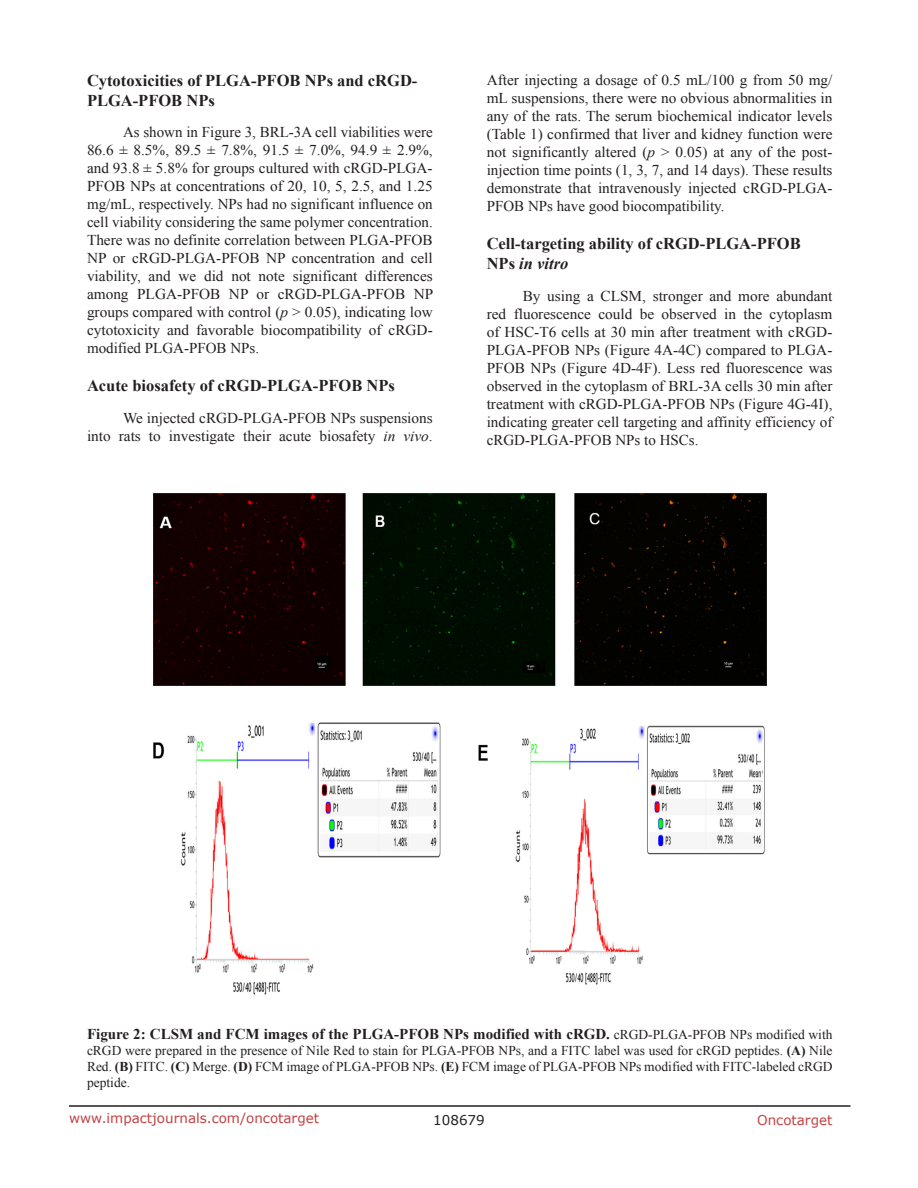
<style>
.page{position:relative;width:918px;height:1188px;background:#fff}
.page>*{position:absolute;margin:0;border:0;box-sizing:border-box;transform-origin:0 0}
.SubHeading{font:700 16.5px/19.8px "Times New Roman";color:#231f20}
.BodyText{font:15px/18px "Times New Roman";color:#231f20;text-align:justify}
.figuretext{font:700 15px "Times New Roman";color:#231f20}
.figuretext-2{font:13.5px/16.2px "Times New Roman";color:#231f20;text-align:justify}
.t1{font:13.5px "Verdana";color:#c24141}
.t2{font:13.5px "Verdana";color:#231f20}
.s1{font-style:italic}
.s2{font-weight:400;font-size:13.5px}
.s3{font-weight:700}
</style>
<div class="page">
<hr style="left:69px;top:1105px;width:781px;height:2px;background:#231f20">
<img style="left:153px;top:493px;width:614px;height:502px">
<p class="SubHeading" style="left:87px;top:70px;width:332px">Cytotoxicities of PLGA-PFOB NPs and cRGD-<br>PLGA-PFOB NPs</p>
<p class="BodyText" style="left:87px;top:123px;width:348px;text-indent:36px">As shown in Figure 3, BRL-3A cell viabilities were 86.6 ± 8.5%, 89.5 ± 7.8%, 91.5 ± 7.0%, 94.9 ± 2.9%, and 93.8 ± 5.8% for groups cultured with cRGD-PLGA-PFOB NPs at concentrations of 20, 10, 5, 2.5, and 1.25 mg/mL, respectively. NPs had no significant influence on cell viability considering the same polymer concentration.<br>There was no definite correlation between PLGA-PFOB NP or cRGD-PLGA-PFOB NP concentration and cell viability, and we did not note significant differences among PLGA-PFOB NP or cRGD-PLGA-PFOB NP groups compared with control (<span class="s1">p</span> &gt; 0.05), indicating low cytotoxicity and favorable biocompatibility of cRGD&shy;modified PLGA-PFOB NPs.</p>
<p class="SubHeading" style="left:87px;top:375px;width:309px">Acute biosafety of cRGD-PLGA-PFOB NPs</p>
<p class="BodyText" style="left:87px;top:409px;width:347px;text-align:right">We injected cRGD-PLGA-PFOB NPs suspensions<br>into rats to investigate their acute biosafety <span class="s1">in vivo</span>.</p>
<p class="BodyText" style="left:487px;top:71px;width:347px">After injecting a dosage of 0.5 mL/100 g from 50 mg/ mL suspensions, there were no obvious abnormalities in any of the rats. The serum biochemical indicator levels (Table 1) confirmed that liver and kidney function were not significantly altered (<span class="s1">p</span> &gt; 0.05) at any of the post&shy;injection time points (1, 3, 7, and 14 days). These results demonstrate that intravenously injected cRGD-PLGA-PFOB NPs have good biocompatibility.</p>
<p class="SubHeading" style="left:487px;top:233px;width:315px">Cell-targeting ability of cRGD-PLGA-PFOB<br>NPs <span class="s1">in vitro</span></p>
<p class="BodyText" style="left:487px;top:286px;width:347px;text-indent:36px">By using a CLSM, stronger and more abundant red fluorescence could be observed in the cytoplasm of HSC-T6 cells at 30 min after treatment with cRGD-PLGA-PFOB NPs (Figure 4A-4C) compared to PLGA-PFOB NPs (Figure 4D-4F). Less red fluorescence was observed in the cytoplasm of BRL-3A cells 30 min after treatment with cRGD-PLGA-PFOB NPs (Figure 4G-4I), indicating greater cell targeting and affinity efficiency of cRGD-PLGA-PFOB NPs to HSCs.</p>
<p class="figuretext" style="left:87px;top:1023px;width:747px">Figure 2: CLSM and FCM images of the PLGA-PFOB NPs modified with cRGD. <span class="s2">cRGD-PLGA-PFOB NPs modified with</span></p>
<p class="figuretext-2" style="left:87px;top:1042px;width:747px">cRGD were prepared in the presence of Nile Red to stain for PLGA-PFOB NPs, and a FITC label was used for cRGD peptides. <span class="s3">(A)</span> Nile Red. <span class="s3">(B)</span> FITC. <span class="s3">(C)</span> Merge. <span class="s3">(D)</span> FCM image of PLGA-PFOB NPs. <span class="s3">(E)</span> FCM image of PLGA-PFOB NPs modified with FITC-labeled cRGD peptide.</p>
<p class="t1" style="left:69px;top:1109px;width:252px">www.impactjournals.com/oncotarget</p>
<p class="t2" style="left:433px;top:1111px;width:53px">108679</p>
<p class="t1" style="left:757px;top:1111px;width:77px">Oncotarget</p>
</div>
